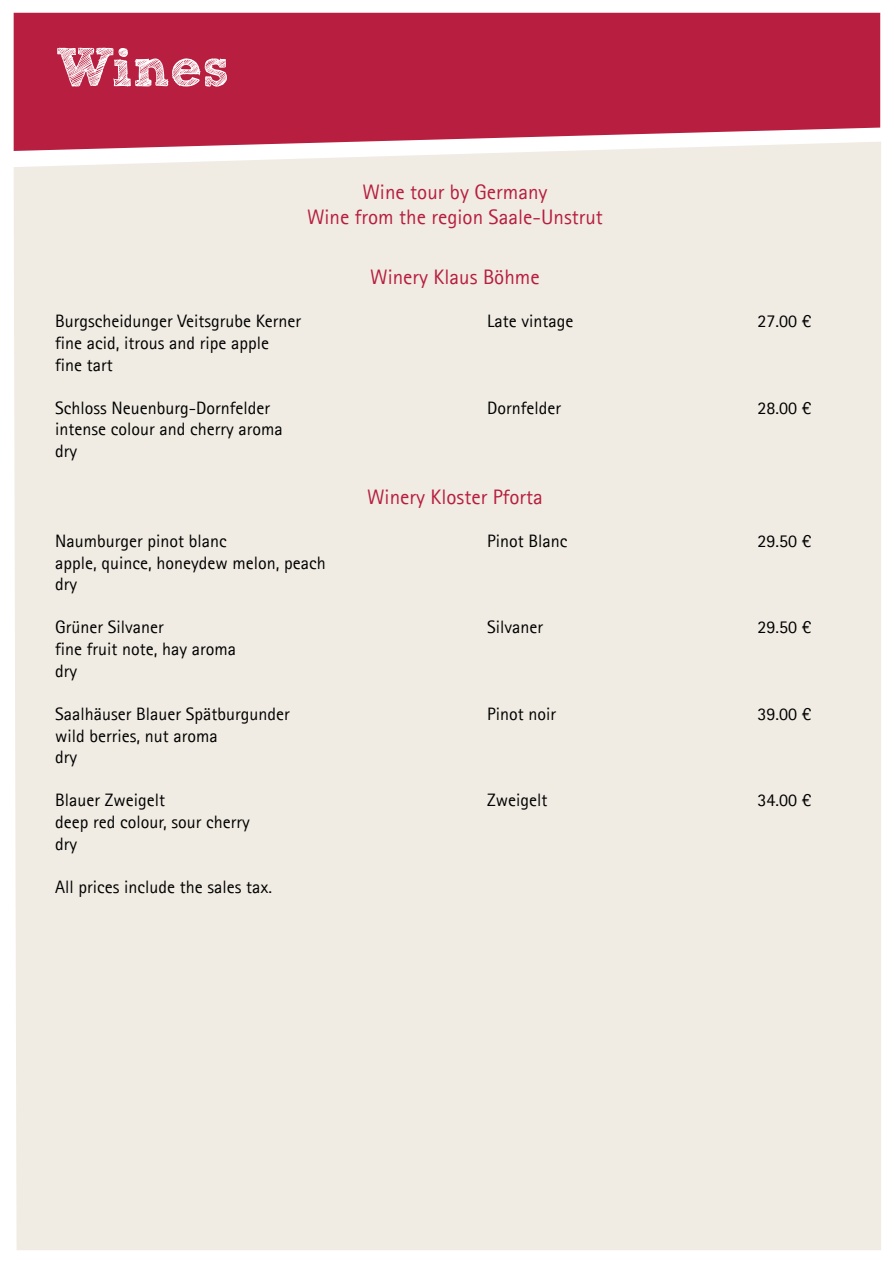
<style>
.page{position:relative;width:893px;height:1263px;background:#fff}
.page>*{position:absolute;margin:0;border:0;box-sizing:border-box;transform-origin:0 0}
.t1{font:54px "Sketch Rockwell";color:#fff}
.t2{font:21px/25.2px "Agfa Rotis Sans Serif";color:#b71e3f;text-align:center}
.t3{font:18px/21.6px "Agfa Rotis Sans Serif";color:#000}
</style>
<div class="page">
<div style="left:14px;top:13px;width:866px;height:129px;background:#b71e3f"></div>
<div style="left:14px;top:142px;width:867px;height:1108px;background:#f0ece3"></div>
<h1 class="t1" style="left:55px;top:38px;width:175px">Wines</h1>
<p class="t2" style="left:307px;top:179px;width:297px">Wine tour by Germany<br>Wine from the region Saale-Unstrut</p>
<p class="t2" style="left:370px;top:264px;width:171px">Winery Klaus Böhme</p>
<p class="t3" style="left:55px;top:310px;width:247px">Burgscheidunger Veitsgrube Kerner</p>
<p class="t3" style="left:487px;top:310px;width:88px">Late vintage</p>
<p class="t3" style="left:757px;top:310px;width:55px">27.00 €</p>
<p class="t3" style="left:55px;top:332px;width:215px">fine acid, itrous and ripe apple fine tart</p>
<p class="t3" style="left:55px;top:397px;width:216px">Schloss Neuenburg-Dornfelder</p>
<p class="t3" style="left:487px;top:397px;width:75px">Dornfelder</p>
<p class="t3" style="left:757px;top:397px;width:55px">28.00 €</p>
<p class="t3" style="left:55px;top:418px;width:229px">intense colour and cherry aroma dry</p>
<p class="t2" style="left:367px;top:484px;width:177px">Winery Kloster Pforta</p>
<p class="t3" style="left:55px;top:530px;width:173px">Naumburger pinot blanc</p>
<p class="t3" style="left:487px;top:530px;width:82px">Pinot Blanc</p>
<p class="t3" style="left:757px;top:530px;width:55px">29.50 €</p>
<p class="t3" style="left:55px;top:552px;width:272px">apple, quince, honeydew melon, peach dry</p>
<p class="t3" style="left:55px;top:616px;width:110px">Grüner Silvaner</p>
<p class="t3" style="left:487px;top:616px;width:57px">Silvaner</p>
<p class="t3" style="left:757px;top:616px;width:55px">29.50 €</p>
<p class="t3" style="left:55px;top:638px;width:182px">fine fruit note, hay aroma dry</p>
<p class="t3" style="left:55px;top:703px;width:236px">Saalhäuser Blauer Spätburgunder</p>
<p class="t3" style="left:487px;top:703px;width:70px">Pinot noir</p>
<p class="t3" style="left:757px;top:703px;width:55px">39.00 €</p>
<p class="t3" style="left:55px;top:724px;width:164px">wild berries, nut aroma dry</p>
<p class="t3" style="left:55px;top:789px;width:111px">Blauer Zweigelt</p>
<p class="t3" style="left:487px;top:789px;width:62px">Zweigelt</p>
<p class="t3" style="left:757px;top:789px;width:55px">34.00 €</p>
<p class="t3" style="left:55px;top:811px;width:196px">deep red colour, sour cherry dry</p>
<p class="t3" style="left:55px;top:876px;width:218px">All prices include the sales tax.</p>
</div>
